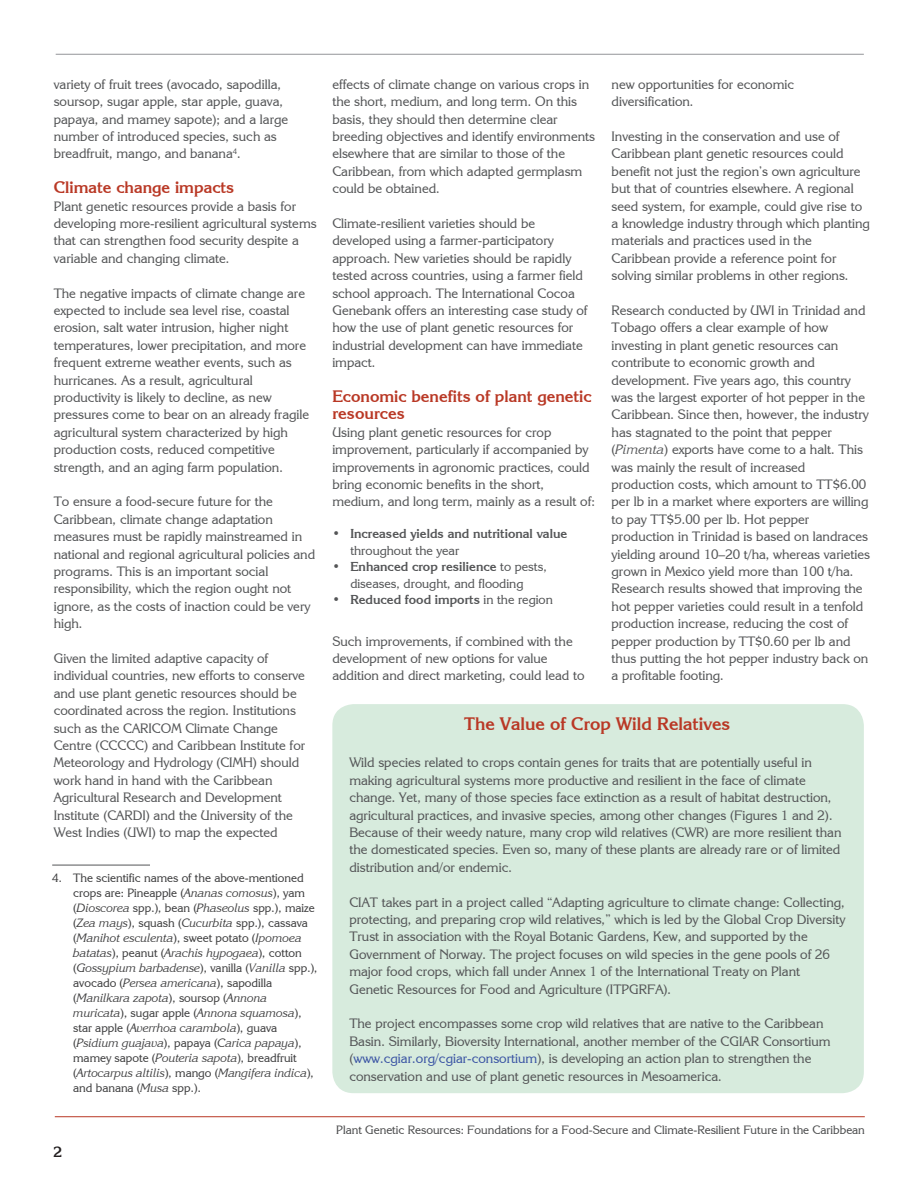
<style>
.page{position:relative;width:918px;height:1188px;background:#fff}
.page>*{position:absolute;margin:0;border:0;box-sizing:border-box;transform-origin:0 0}
.t1{font:700 18px "Korinna IT Cby BT";color:#b93825}
.t2{font:700 16.5px/17.4px "Korinna IT Cby BT";color:#b93825}
.t3{font:700 15px "Korinna IT Cby BT";color:#231f20}
.t4{font:13.5px/17.4px "Korinna IT Cby BT";color:#545557}
.t5{font:12.9px/16.5px "Korinna IT Cby BT";color:#545557;text-align:center}
.t6{font:700 12.9px "Korinna IT Cby BT";color:#545557}
.t7{font:12px/15px "Korinna IT Cby BT";color:#3e3e3f}
.t8{font:12px "Korinna IT Cby BT";color:#4b4c4d}
.s1{font-style:italic}
.s2{font-weight:700}
.s3{font-weight:400}
.s4{color:#3b55a4}
</style>
<div class="page">
<div style="left:332px;top:704px;width:532px;height:389px;background:#d7ebdd;border-radius:21px"></div>
<hr style="left:56px;top:54px;width:808px;height:1px;background:#939598">
<hr style="left:55px;top:1116px;width:810px;height:1px;background:#b93825">
<hr style="left:52px;top:865px;width:98px;height:1px;background:#545557">
<p class="t4" style="left:54px;top:75px;width:236px">variety of fruit trees (avocado, sapodilla, soursop, sugar apple, star apple, guava, papaya, and mamey sapote); and a large number of introduced species, such as breadfruit, mango, and banana<sup>4</sup>.</p>
<p class="t2" style="left:54px;top:179px;width:182px">Climate change impacts</p>
<p class="t4" style="left:54px;top:197px;width:264px">Plant genetic resources provide a basis for developing more-resilient agricultural systems that can strengthen food security despite a variable and changing climate.</p>
<p class="t4" style="left:54px;top:284px;width:257px">The negative impacts of climate change are expected to include sea level rise, coastal erosion, salt water intrusion, higher night temperatures, lower precipitation, and more frequent extreme weather events, such as hurricanes. As a result, agricultural productivity is likely to decline, as new pressures come to bear on an already fragile agricultural system characterized by high production costs, reduced competitive strength, and an aging farm population.</p>
<p class="t4" style="left:54px;top:493px;width:263px">To ensure a food-secure future for the Caribbean, climate change adaptation measures must be rapidly mainstreamed in national and regional agricultural policies and programs. This is an important social responsibility, which the region ought not ignore, as the costs of inaction could be very high.</p>
<p class="t4" style="left:54px;top:649px;width:253px">Given the limited adaptive capacity of individual countries, new efforts to conserve and use plant genetic resources should be coordinated across the region. Institutions such as the CARICOM Climate Change Centre (CCCCC) and Caribbean Institute for Meteorology and Hydrology (CIMH) should work hand in hand with the Caribbean Agricultural Research and Development Institute (CARDI) and the University of the West Indies (UWI) to map the expected</p>
<p class="t7" style="left:73px;top:870px;width:246px;text-indent:-21px">4. The scientific names of the above-mentioned crops are: Pineapple (<span class="s1">Ananas comosus</span>), yam (<span class="s1">Dioscorea</span> spp.), bean (<span class="s1">Phaseolus</span> spp.), maize (<span class="s1">Zea mays</span>), squash (<span class="s1">Cucurbita</span> spp.), cassava (<span class="s1">Manihot esculenta</span>), sweet potato (<span class="s1">Ipomoea batatas</span>), peanut (<span class="s1">Arachis hypogaea</span>), cotton (<span class="s1">Gossypium barbadense</span>), vanilla (<span class="s1">Vanilla</span> spp.), avocado (<span class="s1">Persea americana</span>), sapodilla (<span class="s1">Manilkara zapota</span>), soursop (<span class="s1">Annona muricata</span>), sugar apple (<span class="s1">Annona squamosa</span>), star apple (<span class="s1">Averrhoa carambola</span>), guava (<span class="s1">Psidium guajava</span>), papaya (<span class="s1">Carica papaya</span>), mamey sapote (<span class="s1">Pouteria sapota</span>), breadfruit (<span class="s1">Artocarpus altilis</span>), mango (<span class="s1">Mangifera indica</span>), and banana (<span class="s1">Musa</span> spp.).</p>
<p class="t3" style="left:54px;top:1143px;width:10px">2</p>
<p class="t4" style="left:332px;top:75px;width:264px">effects of climate change on various crops in the short, medium, and long term. On this basis, they should then determine clear breeding objectives and identify environments elsewhere that are similar to those of the Caribbean, from which adapted germplasm could be obtained.</p>
<p class="t4" style="left:332px;top:214px;width:257px">Climate-resilient varieties should be developed using a farmer-participatory approach. New varieties should be rapidly tested across countries, using a farmer field school approach. The International Cocoa Genebank offers an interesting case study of how the use of plant genetic resources for industrial development can have immediate impact.</p>
<p class="t2" style="left:332px;top:387px;width:261px">Economic benefits of plant genetic resources</p>
<p class="t4" style="left:332px;top:423px;width:264px">Using plant genetic resources for crop improvement, particularly if accompanied by improvements in agronomic practices, could bring economic benefits in the short, medium, and long term, mainly as a result of:</p>
<p class="t6" style="left:332px;top:526px;width:236px">• Increased yields and nutritional value</p>
<p class="t5" style="left:350px;top:542px;width:110px">throughout the year</p>
<p class="t5" style="left:332px;top:558px;width:216px"><span class="s2">• Enhanced crop resilience</span> to pests, diseases, drought, and flooding</p>
<p class="t6" style="left:332px;top:592px;width:222px">• Reduced food imports <span class="s3">in the region</span></p>
<p class="t4" style="left:332px;top:632px;width:254px">Such improvements, if combined with the development of new options for value addition and direct marketing, could lead to</p>
<p class="t4" style="left:612px;top:75px;width:184px">new opportunities for economic diversification.</p>
<p class="t4" style="left:612px;top:127px;width:260px">Investing in the conservation and use of Caribbean plant genetic resources could benefit not just the region’s own agriculture but that of countries elsewhere. A regional seed system, for example, could give rise to a knowledge industry through which planting materials and practices used in the Caribbean provide a reference point for solving similar problems in other regions.</p>
<p class="t4" style="left:612px;top:301px;width:260px">Research conducted by UWI in Trinidad and Tobago offers a clear example of how investing in plant genetic resources can contribute to economic growth and development. Five years ago, this country was the largest exporter of hot pepper in the Caribbean. Since then, however, the industry has stagnated to the point that pepper (<span class="s1">Pimenta</span>) exports have come to a halt. This was mainly the result of increased production costs, which amount to TT$6.00 per lb in a market where exporters are willing to pay TT$5.00 per lb. Hot pepper production in Trinidad is based on landraces yielding around 10–20 t/ha, whereas varieties grown in Mexico yield more than 100 t/ha.<br>Research results showed that improving the hot pepper varieties could result in a tenfold production increase, reducing the cost of pepper production by TT$0.60 per lb and thus putting the hot pepper industry back on a profitable footing.</p>
<h1 class="t1" style="left:464px;top:713px;width:268px">The Value of Crop Wild Relatives</h1>
<p class="t4" style="left:349px;top:754px;width:494px">Wild species related to crops contain genes for traits that are potentially useful in making agricultural systems more productive and resilient in the face of climate change. Yet, many of those species face extinction as a result of habitat destruction, agricultural practices, and invasive species, among other changes (Figures 1 and 2).<br>Because of their weedy nature, many crop wild relatives (CWR) are more resilient than the domesticated species. Even so, many of these plants are already rare or of limited distribution and/or endemic.</p>
<p class="t4" style="left:349px;top:893px;width:498px">CIAT takes part in a project called “Adapting agriculture to climate change: Collecting, protecting, and preparing crop wild relatives,” which is led by the Global Crop Diversity Trust in association with the Royal Botanic Gardens, Kew, and supported by the Government of Norway. The project focuses on wild species in the gene pools of 26 major food crops, which fall under Annex 1 of the International Treaty on Plant Genetic Resources for Food and Agriculture (ITPGRFA).</p>
<p class="t4" style="left:349px;top:1015px;width:483px">The project encompasses some crop wild relatives that are native to the Caribbean Basin. Similarly, Bioversity International, another member of the CGIAR Consortium (<span class="s4">www.cgiar.org/cgiar-consortium</span>), is developing an action plan to strengthen the conservation and use of plant genetic resources in Mesoamerica.</p>
<p class="t8" style="left:336px;top:1123px;width:530px">Plant Genetic Resources: Foundations for a Food-Secure and Climate-Resilient Future in the Caribbean</p>
</div>
